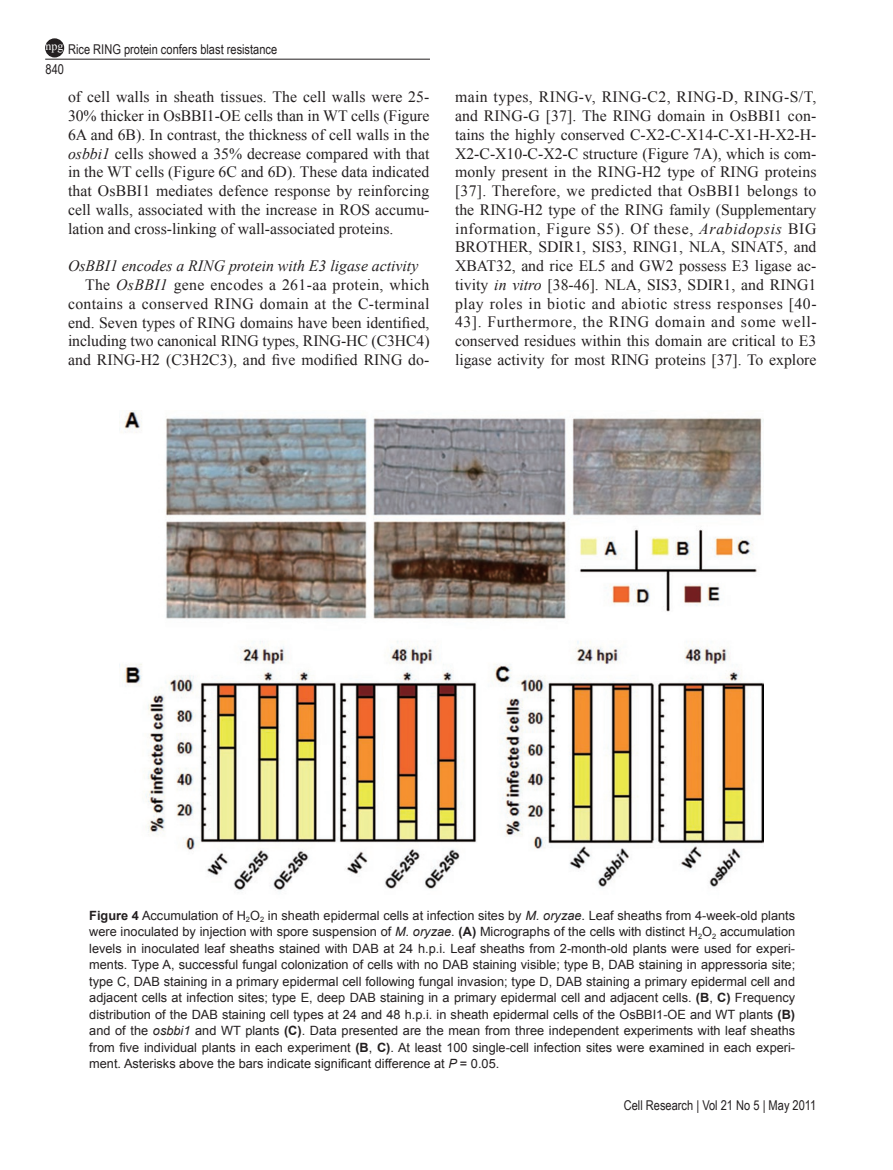
<style>
.page{position:relative;width:893px;height:1170px;background:#fff}
.page>*{position:absolute;margin:0;border:0;box-sizing:border-box;transform-origin:0 0}
.t1{font:15.75px/18.8px "Times New Roman";color:#231f20;text-align:justify}
.t2{font:15.75px "Times New Roman PSMT2";color:#231f20}
.t3{font:15.75px "Times New Roman";letter-spacing:.02em;color:#231f20}
.t4{font:italic 15.75px "Times New Roman";color:#231f20}
.t5{font:13.5px "Arial Narrow";color:#231f20}
.t6{font:12.75px/16.5px "Arial MT2";color:#231f20;text-align:justify}
.t7{font:12.75px "Arial";color:#231f20}
.t8{font:12px "Times New Roman";color:#fff}
.s1{font-style:italic}
.s2{font-family:"Times New Roman"}
.s3{font-family:"Arial";font-weight:700}
.s4{font-family:"Arial";font-style:italic}
.s5{font-family:"Arial"}
.s6{font-family:"Arial MT2"}
</style>
<div class="page">
<hr style="left:45px;top:59px;width:385px;height:1px;background:#231f20">
<div style="left:46px;top:39px;width:17px;height:18px;background:#231f20;border-radius:50%"></div>
<div style="left:45px;top:38px;width:19px;height:19px;border:2px solid #231f20;border-radius:50%"></div>
<img style="left:121px;top:410px;width:642px;height:481px">
<p class="t5" style="left:68px;top:39px;width:211px">Rice RING protein confers blast resistance</p>
<p class="t8" style="left:46px;top:38px;width:19px">npg</p>
<p class="t5" style="left:46px;top:59px;width:20px">840</p>
<p class="t1" style="left:68px;top:88px;width:363px">of cell walls in sheath tissues. The cell walls were 25- 30% thicker in OsBBI1-OE cells than in WT cells (Figure 6A and 6B). In contrast, the thickness of cell walls in the <span class="s1">osbbi1</span> cells showed a 35% decrease compared with that in the WT cells (Figure 6C and 6D). These data indicated that OsBBI1 mediates defence response by reinforcing cell walls, associated with the increase in ROS accumu&shy;lation and cross-linking of wall-associated proteins.</p>
<p class="t4" style="left:68px;top:255px;width:352px">OsBBI1 encodes a RING protein with E3 ligase activity</p>
<p class="t3" style="left:85px;top:274px;width:346px">The <span class="s1">OsBBI1</span> gene encodes a 261-aa protein, which</p>
<p class="t3" style="left:68px;top:293px;width:363px">contains a conserved RING domain at the C-terminal</p>
<p class="t2" style="left:68px;top:311px;width:363px">end. Seven types of RING domains have been identified,</p>
<p class="t1" style="left:68px;top:331px;width:363px">including two canonical RING types, RING-HC (C3HC4)</p>
<p class="t2" style="left:68px;top:349px;width:363px">and RING-H2 (C3H2C3), and five modified RING do<span class="s2">-</span></p>
<p class="t1" style="left:455px;top:87px;width:363px">main types, RING-v, RING-C2, RING-D, RING-S/T, and RING-G [37]. The RING domain in OsBBI1 con&shy;tains the highly conserved C-X2-C-X14-C-X1-H-X2-H-X2-C-X10-C-X2-C structure (Figure 7A), which is com&shy;monly present in the RING-H2 type of RING proteins [37]. Therefore, we predicted that OsBBI1 belongs to the RING-H2 type of the RING family (Supplementary information, Figure S5). Of these, <span class="s1">Arabidopsis</span> BIG BROTHER, SDIR1, SIS3, RING1, NLA, SINAT5, and XBAT32, and rice EL5 and GW2 possess E3 ligase ac&shy;tivity <span class="s1">in vitro</span> [38-46]. NLA, SIS3, SDIR1, and RING1 play roles in biotic and abiotic stress responses [40- 43]. Furthermore, the RING domain and some well&shy;conserved residues within this domain are critical to E3 ligase activity for most RING proteins [37]. To explore</p>
<p class="t6" style="left:89px;top:907px;width:707px"><span class="s3">Figure 4</span> Accumulation of H<sub>2</sub>O<sub>2</sub> in sheath epidermal cells at infection sites by <span class="s4">M. oryzae</span>. Leaf sheaths from 4-week-old plants were inoculated by injection with spore suspension of <span class="s4">M. oryzae</span>. <span class="s3">(A)</span> Micrographs of the cells with distinct H<sub>2</sub>O<sub>2</sub> accumulation levels in inoculated leaf sheaths stained with DAB at 24 h.p.i. Leaf sheaths from 2-month-old plants were used for experi&shy;ments. Type A, successful fungal colonization of cells with no DAB staining visible; type B, DAB staining in appressoria site; type C, DAB staining in a primary epidermal cell following fungal invasion; type D, DAB staining a primary epidermal cell and adjacent cells at infection sites; type E, deep DAB staining in a primary epidermal cell and adjacent cells. <span class="s3">(B</span>, <span class="s3">C)</span> Frequency distribution of the DAB staining cell types at 24 and 48 h.p.i. in sheath epidermal cells of the OsBBI1-OE and WT plants <span class="s3">(B) </span>and of the <span class="s4">osbbi1</span> and WT plants <span class="s3">(C)</span>. Data presented are the mean from three independent experiments with leaf sheaths <span class="s5">from five individual plants in each experiment</span> <span class="s3">(B</span>, <span class="s3">C)</span>. At least 100 single-cell infection sites were examined in each experi-</p>
<p class="t7" style="left:89px;top:1055px;width:412px">ment. Asterisks above the bars indicate significant difference at <span class="s1">P</span> <span class="s6">= 0.05.</span></p>
<p class="t5" style="left:624px;top:1094px;width:194px">Cell Research | Vol 21 No 5 | May 2011</p>
</div>
